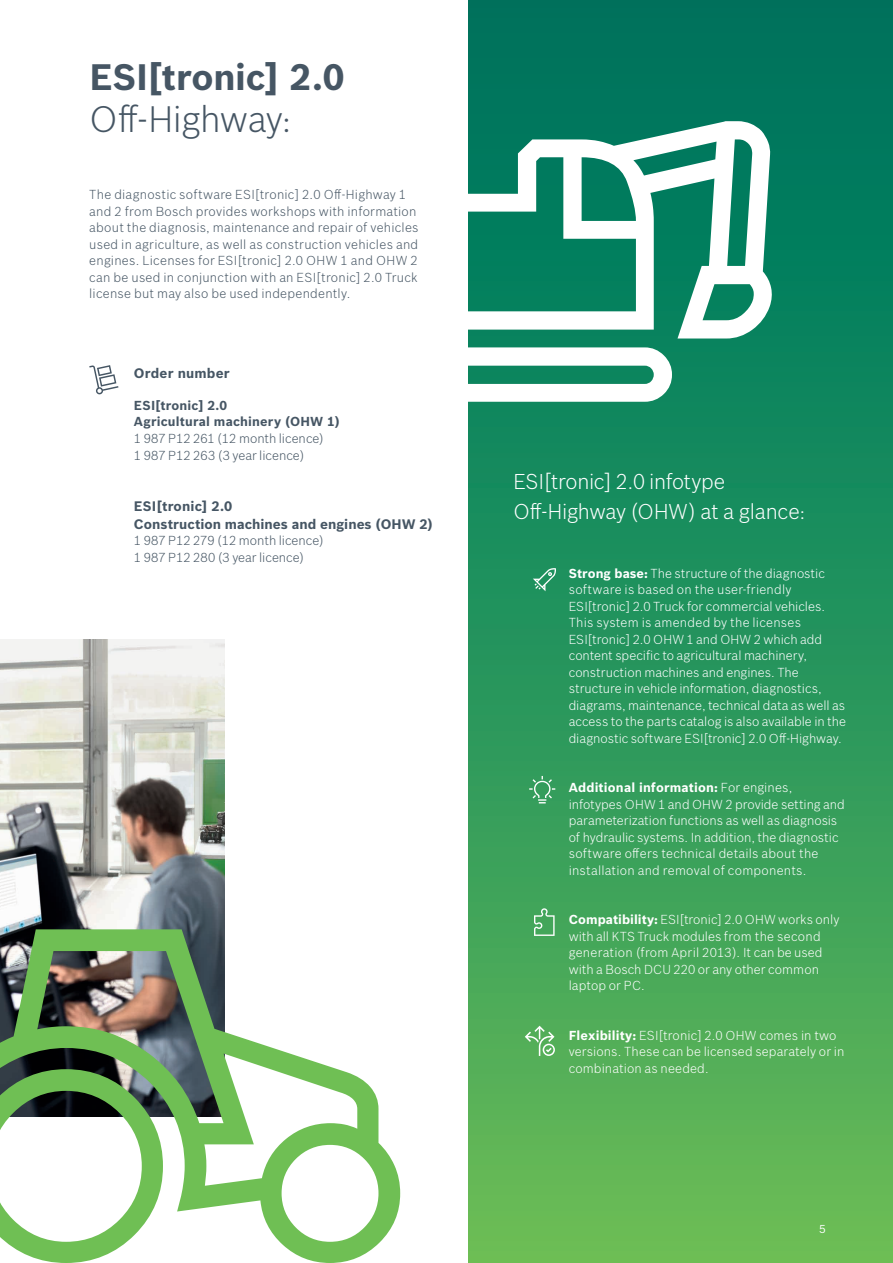
<style>
.page{position:relative;width:893px;height:1263px;background:#fff}
.page>*{position:absolute;margin:0;border:0;box-sizing:border-box;transform-origin:0 0}
.t1{font:700 36px "Bosch Sans";letter-spacing:-.005em;color:#465664}
.t2{font:300 36px "Bosch Sans";letter-spacing:-.01em;color:#465664}
.t3{font:300 21px/30px "Bosch Sans";letter-spacing:-.015em;color:#fff}
.t4{font:700 13.5px/18px "Bosch Sans";letter-spacing:.005em;color:#465664}
.t5{font:300 12.75px/16.5px "Bosch Sans";color:#fff}
.t6{font:300 12.75px/16.5px "Bosch Sans";letter-spacing:.015em;color:#465664}
.t7{font:700 12.75px/16.5px "Bosch Sans";letter-spacing:.015em;color:#465664}
.t8{font:11.25px "Bosch Sans";color:#fff}
.s1{font-weight:700}
</style>
<div class="page">
<img style="left:0;top:639px;width:224px;height:290px">
<div style="left:469px;top:0;width:424px;height:1263px;background:linear-gradient(to bottom,#006f5f,#64bb58)"></div>
<svg style="left:468px;top:121px;width:304px;height:281px"></svg>
<svg style="left:0;top:929px;width:400px;height:334px"></svg>
<svg style="left:529px;top:776px;width:26px;height:27px"></svg>
<svg style="left:533px;top:568px;width:23px;height:23px"></svg>
<svg style="left:89px;top:365px;width:29px;height:29px"></svg>
<svg style="left:525px;top:1026px;width:30px;height:30px"></svg>
<svg style="left:534px;top:908px;width:21px;height:28px"></svg>
<h1 class="t1" style="left:89px;top:50px;width:257px">ESI[tronic] 2.0</h1>
<h1 class="t2" style="left:89px;top:94px;width:204px">Off-Highway:</h1>
<p class="t6" style="left:89px;top:185px;width:331px">The diagnostic software ESI[tronic] 2.0 Off-Highway 1 and 2 from Bosch provides workshops with information about the diagnosis, maintenance and repair of vehicles used in agriculture, as well as construction vehicles and engines. Licenses for ESI[tronic] 2.0 OHW 1 and OHW 2 can be used in conjunction with an ESI[tronic] 2.0 Truck license but may also be used independently.</p>
<p class="t4" style="left:134px;top:363px;width:97px">Order number</p>
<p class="t7" style="left:134px;top:396px;width:208px">ESI[tronic] 2.0<br>Agricultural machinery (OHW 1)</p>
<p class="t6" style="left:134px;top:429px;width:192px">1 987 P12 261 (12 month licence)<br>1 987 P12 263 (3 year licence)</p>
<p class="t4" style="left:134px;top:496px;width:301px">ESI[tronic] 2.0<br>Construction machines and engines (OHW 2)</p>
<p class="t6" style="left:134px;top:531px;width:192px">1 987 P12 279 (12 month licence)<br>1 987 P12 280 (3 year licence)</p>
<h2 class="t3" style="left:513px;top:466px;width:293px">ESI[tronic] 2.0 infotype<br>Off-Highway (OHW) at a glance:</h2>
<p class="t5" style="left:569px;top:564px;width:279px"><span class="s1">Strong base:</span> The structure of the diagnostic software is based on the user-friendly ESI[tronic] 2.0 Truck for commercial vehicles.<br>This system is amended by the licenses ESI[tronic] 2.0 OHW 1 and OHW 2 which add content specific to agricultural machinery, construction machines and engines. The structure in vehicle information, diagnostics, diagrams, maintenance, technical data as well as access to the parts catalog is also available in the diagnostic software ESI[tronic] 2.0 Off-Highway.</p>
<p class="t5" style="left:569px;top:779px;width:278px"><span class="s1">Additional information:</span> For engines, infotypes OHW 1 and OHW 2 provide setting and parameterization functions as well as diagnosis of hydraulic systems. In addition, the diagnostic software offers technical details about the installation and removal of components.</p>
<p class="t5" style="left:569px;top:911px;width:272px"><span class="s1">Compatibility:</span> ESI[tronic] 2.0 OHW works only with all KTS Truck modules from the second generation (from April 2013). It can be used with a Bosch DCU 220 or any other common laptop or PC.</p>
<p class="t5" style="left:569px;top:1026px;width:277px"><span class="s1">Flexibility:</span> ESI[tronic] 2.0 OHW comes in two versions. These can be licensed separately or in combination as needed.</p>
<p class="t8" style="left:819px;top:1221px;width:8px">5</p>
</div>
